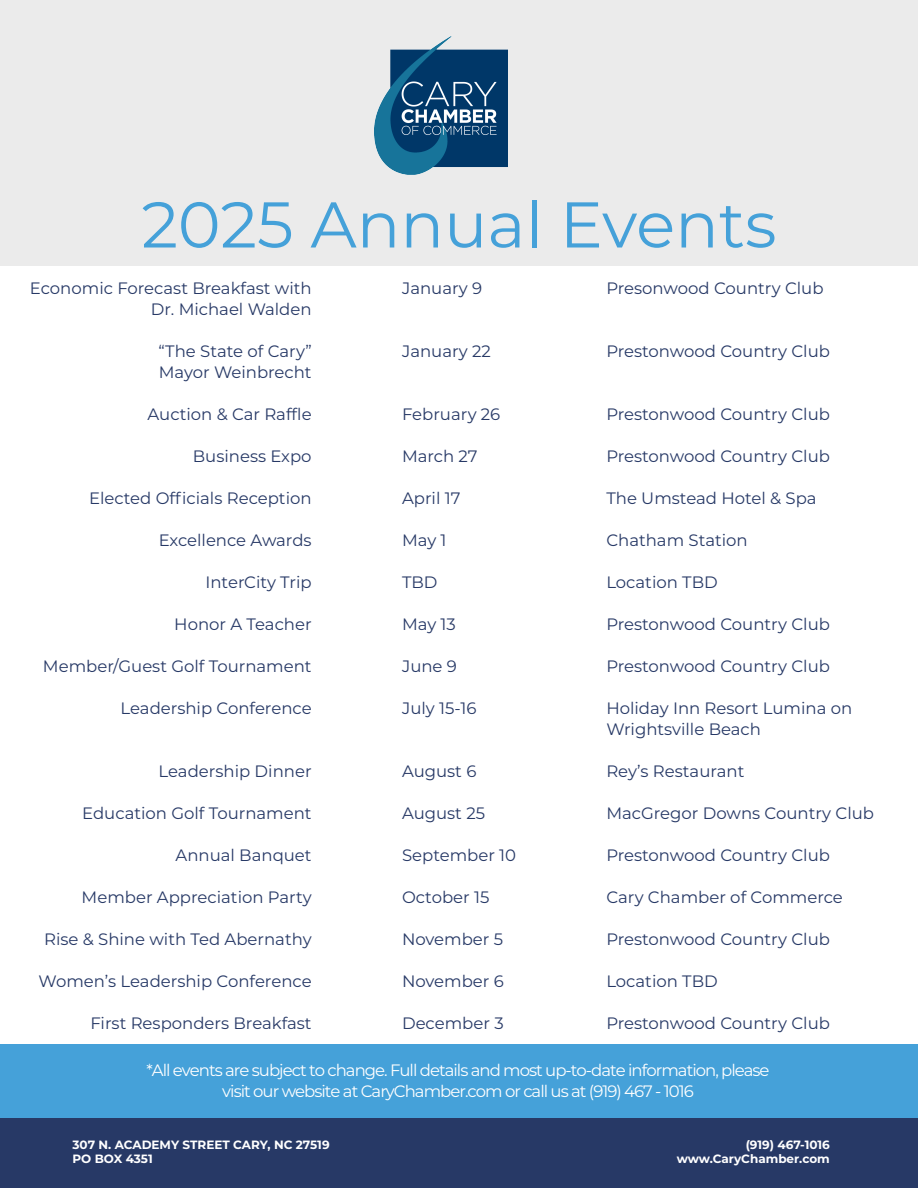
<style>
.page{position:relative;width:918px;height:1188px;background:#fff}
.page>*{position:absolute;margin:0;border:0;box-sizing:border-box;transform-origin:0 0}
.t1{font:64.5px "Montserrat";color:#45a1d9}
.t2{font:16.5px/21px "Montserrat";color:#273966}
.t3{font:16.5px/21px "Montserrat";letter-spacing:-.06em;color:#fff;text-align:center}
.t4{font:700 12px/14.4px "Montserrat";color:#fff}
</style>
<div class="page">
<div style="left:0;top:1044px;width:918px;height:75px;background:#45a1d9"></div>
<div style="left:0;top:1119px;width:918px;height:69px;background:#273966"></div>
<div style="left:0;top:0;width:918px;height:265px;background:#ebebeb"></div>
<img style="left:374px;top:36px;width:133px;height:138px">
<h1 class="t1" style="left:141px;top:180px;width:637px">2025 Annual Events</h1>
<p class="t2" style="left:402px;top:277px;width:82px">January 9</p>
<p class="t2" style="left:30px;top:277px;width:283px;text-align:right">Economic Forecast Breakfast with<br>Dr. Michael Walden</p>
<p class="t2" style="left:159px;top:340px;width:155px">“The State of Cary”<br>Mayor Weinbrecht</p>
<p class="t2" style="left:148px;top:403px;width:166px">Auction &amp; Car Raffle</p>
<p class="t2" style="left:193px;top:445px;width:120px">Business Expo</p>
<p class="t2" style="left:89px;top:487px;width:224px">Elected Officials Reception</p>
<p class="t2" style="left:159px;top:529px;width:154px">Excellence Awards</p>
<p class="t2" style="left:206px;top:571px;width:108px">InterCity Trip</p>
<p class="t2" style="left:174px;top:613px;width:139px">Honor A Teacher</p>
<p class="t2" style="left:43px;top:655px;width:270px">Member/Guest Golf Tournament</p>
<p class="t2" style="left:121px;top:697px;width:193px">Leadership Conference</p>
<p class="t2" style="left:606px;top:277px;width:219px">Presonwood Country Club</p>
<p class="t2" style="left:606px;top:340px;width:225px">Prestonwood Country Club</p>
<p class="t2" style="left:402px;top:340px;width:90px">January 22</p>
<p class="t2" style="left:606px;top:403px;width:225px">Prestonwood Country Club</p>
<p class="t2" style="left:606px;top:445px;width:225px">Prestonwood Country Club</p>
<p class="t2" style="left:606px;top:487px;width:212px">The Umstead Hotel &amp; Spa</p>
<p class="t2" style="left:606px;top:529px;width:143px">Chatham Station</p>
<p class="t2" style="left:606px;top:571px;width:113px">Location TBD</p>
<p class="t2" style="left:606px;top:613px;width:225px">Prestonwood Country Club</p>
<p class="t2" style="left:606px;top:655px;width:225px">Prestonwood Country Club</p>
<p class="t2" style="left:606px;top:697px;width:247px">Holiday Inn Resort Lumina on<br>Wrightsville Beach</p>
<p class="t2" style="left:606px;top:760px;width:140px">Rey’s Restaurant</p>
<p class="t2" style="left:606px;top:802px;width:269px">MacGregor Downs Country Club</p>
<p class="t2" style="left:606px;top:844px;width:225px">Prestonwood Country Club</p>
<p class="t2" style="left:606px;top:886px;width:238px">Cary Chamber of Commerce</p>
<p class="t2" style="left:606px;top:928px;width:225px">Prestonwood Country Club</p>
<p class="t2" style="left:606px;top:970px;width:113px">Location TBD</p>
<p class="t2" style="left:606px;top:1012px;width:225px">Prestonwood Country Club</p>
<p class="t2" style="left:402px;top:403px;width:100px">February 26</p>
<p class="t2" style="left:402px;top:445px;width:77px">March 27</p>
<p class="t2" style="left:402px;top:487px;width:60px">April 17</p>
<p class="t2" style="left:402px;top:529px;width:46px">May 1</p>
<p class="t2" style="left:402px;top:571px;width:37px">TBD</p>
<p class="t2" style="left:402px;top:613px;width:55px">May 13</p>
<p class="t2" style="left:402px;top:655px;width:56px">June 9</p>
<p class="t2" style="left:402px;top:697px;width:76px">July 15-16</p>
<p class="t2" style="left:159px;top:760px;width:154px">Leadership Dinner</p>
<p class="t2" style="left:82px;top:802px;width:231px">Education Golf Tournament</p>
<p class="t2" style="left:176px;top:844px;width:138px">Annual Banquet</p>
<p class="t2" style="left:82px;top:886px;width:232px">Member Appreciation Party</p>
<p class="t2" style="left:44px;top:928px;width:269px">Rise &amp; Shine with Ted Abernathy</p>
<p class="t2" style="left:39px;top:970px;width:274px">Women’s Leadership Conference</p>
<p class="t2" style="left:90px;top:1012px;width:223px">First Responders Breakfast</p>
<p class="t2" style="left:402px;top:760px;width:76px">August 6</p>
<p class="t2" style="left:402px;top:802px;width:84px">August 25</p>
<p class="t2" style="left:402px;top:844px;width:116px">September 10</p>
<p class="t2" style="left:402px;top:886px;width:89px">October 15</p>
<p class="t2" style="left:402px;top:928px;width:103px">November 5</p>
<p class="t2" style="left:402px;top:970px;width:103px">November 6</p>
<p class="t2" style="left:402px;top:1012px;width:103px">December 3</p>
<p class="t3" style="left:147px;top:1059px;width:625px">*All events are subject to change. Full details and most up-to-date information, please visit our website at CaryChamber.com or call us at (919) 467 - 1016</p>
<p class="t4" style="left:73px;top:1137px;width:259px">307 N. ACADEMY STREET CARY, NC 27519<br>PO BOX 4351</p>
<p class="t4" style="left:677px;top:1137px;width:155px;text-align:right">(919) 467-1016 www.CaryChamber.com</p>
</div>
